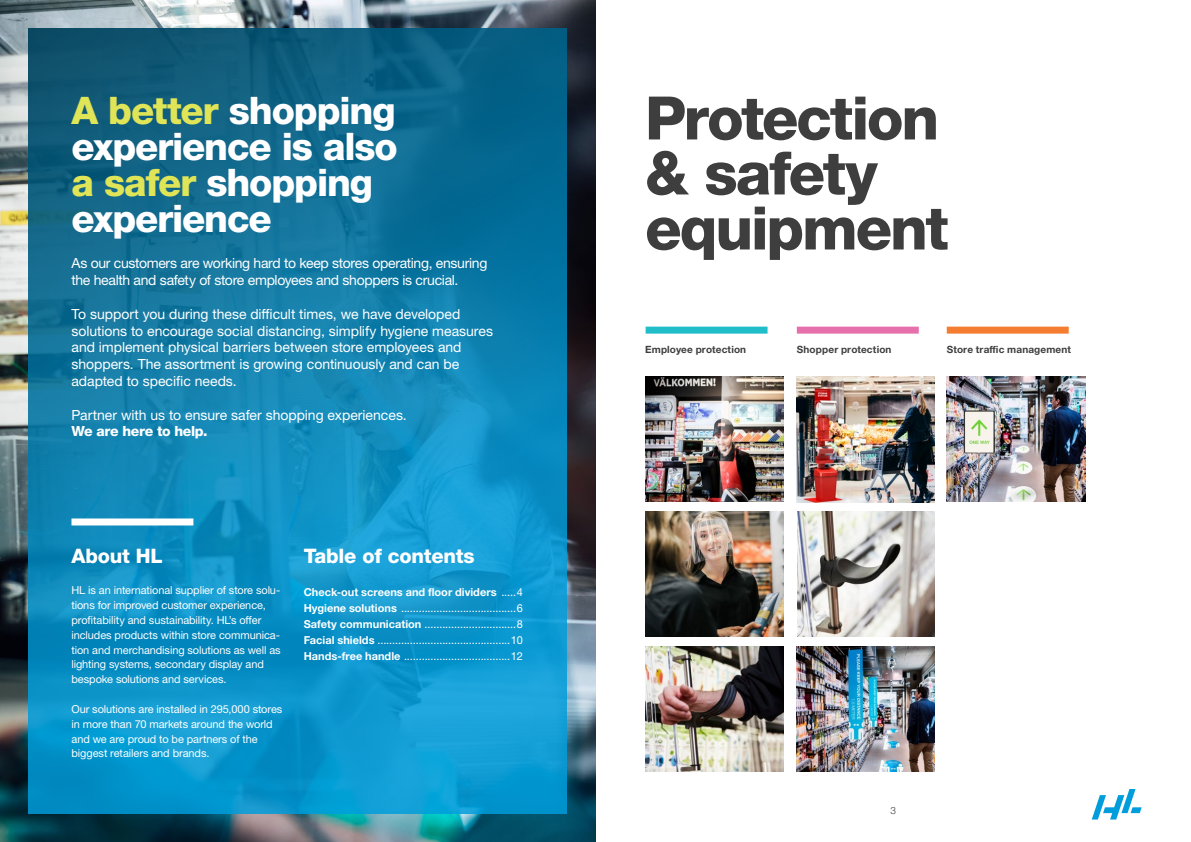
<style>
.page{position:relative;width:1191px;height:842px;background:#fff}
.page>*{position:absolute;margin:0;border:0;box-sizing:border-box;transform-origin:0 0}
.BEA_Concept_Body_tex{font:800 60px/55px "Helvetica Neue LTW1 G";letter-spacing:-.035em;color:#3e3e3f}
.BEA_Concept_Body_tex-2{font:800 38px/36px "Helvetica Neue LTW1 G";letter-spacing:-.03em;color:#fff}
.Concept_small_Headli{font:800 20px "Helvetica Neue LTW1 G";letter-spacing:-.01em;color:#fff}
.intro{font:14px/16.8px "Helvetica Neue LTW1 G";letter-spacing:-.005em;color:#fff}
.intro-2{font:14px/17px "Helvetica Neue LTW1 G";letter-spacing:-.025em;color:#fff}
.intro-3{font:800 14px "Helvetica Neue LTW1 G";letter-spacing:-.025em;color:#fff}
.bröd_indrag{font:11px/14.8px "Helvetica Neue LTW1 G";letter-spacing:-.01em;color:#fff}
.LEVEL_5_INDEX_TOC{font:11px "Helvetica Neue LTW1 G";color:#fff}
.LEVEL_5_INDEX_TOC-2{font:700 11px "Helvetica Neue LTW1 G";color:#fff}
.Concept_small_Headli-2{font:700 10px "Helvetica Neue LTW1 G";letter-spacing:.015em;color:#3e3e3f}
.t1{font:300 10px "Helvetica Neue LTW1 G";color:#3e3e3f}
.s1{color:#e0e457}
.s2{font-weight:400}
.s3{font-weight:700}
</style>
<div class="page">
<svg style="left:1092px;top:789px;width:49px;height:30px"></svg>
<img style="left:0;top:0;width:595px;height:842px">
<svg style="left:28px;top:28px;width:539px;height:786px;background:#0e81af"></svg>
<div style="left:71px;top:518px;width:122px;height:7px;background:#fff"></div>
<div style="left:645px;top:327px;width:122px;height:7px;background:#21bdc9"></div>
<div style="left:797px;top:327px;width:121px;height:7px;background:#e670ab"></div>
<div style="left:946px;top:327px;width:122px;height:7px;background:#f47d31"></div>
<img style="left:645px;top:376px;width:138px;height:125px">
<img style="left:645px;top:512px;width:138px;height:124px">
<img style="left:797px;top:647px;width:137px;height:125px">
<img style="left:946px;top:376px;width:139px;height:126px">
<img style="left:797px;top:376px;width:137px;height:126px">
<img style="left:645px;top:647px;width:138px;height:125px">
<img style="left:797px;top:511px;width:137px;height:125px">
<p class="BEA_Concept_Body_tex-2" style="left:71px;top:92px;width:328px"><span class="s1">A better</span> shopping experience is also <span class="s1">a safer</span> shopping experience</p>
<p class="intro-2" style="left:71px;top:254px;width:417px">As our customers are working hard to keep stores operating, ensuring the health and safety of store employees and shoppers is crucial.</p>
<p class="intro" style="left:71px;top:305px;width:423px">To support you during these difficult times, we have developed solutions to encourage social distancing, simplify hygiene measures and implement physical barriers between store employees and shoppers. The assortment is growing continuously and can be adapted to specific needs.</p>
<p class="intro" style="left:71px;top:406px;width:337px">Partner with us to ensure safer shopping experiences.</p>
<p class="intro-3" style="left:71px;top:423px;width:138px">We are here to help.</p>
<p class="Concept_small_Headli" style="left:71px;top:544px;width:93px">About HL</p>
<p class="bröd_indrag" style="left:71px;top:583px;width:211px">HL is an international supplier of store solu&shy;tions for improved customer experience, profitability and sustainability. HL’s offer includes products within store communica&shy;tion and merchandising solutions as well as lighting systems, secondary display and bespoke solutions and services.</p>
<p class="bröd_indrag" style="left:71px;top:701px;width:212px">Our solutions are installed in 295,000 stores in more than 70 markets around the world and we are proud to be partners of the biggest retailers and brands.</p>
<p class="Concept_small_Headli" style="left:304px;top:544px;width:172px">Table of contents</p>
<p class="LEVEL_5_INDEX_TOC-2" style="left:304px;top:585px;width:220px">Check-out screens and floor dividers <span class="s2">.....4</span></p>
<p class="LEVEL_5_INDEX_TOC" style="left:304px;top:601px;width:221px"><span class="s3">Hygiene solutions</span> .......................................6</p>
<p class="LEVEL_5_INDEX_TOC" style="left:304px;top:617px;width:221px"><span class="s3">Safety communication</span> ...............................8</p>
<p class="LEVEL_5_INDEX_TOC" style="left:304px;top:633px;width:220px"><span class="s3">Facial shields</span> .............................................10</p>
<p class="LEVEL_5_INDEX_TOC" style="left:304px;top:649px;width:220px"><span class="s3">Hands-free handle</span> ....................................12</p>
<p class="BEA_Concept_Body_tex" style="left:645px;top:91px;width:305px">Protection &amp; safety equipment</p>
<p class="Concept_small_Headli-2" style="left:645px;top:344px;width:103px">Employee protection</p>
<p class="Concept_small_Headli-2" style="left:797px;top:344px;width:96px">Shopper protection</p>
<p class="Concept_small_Headli-2" style="left:946px;top:344px;width:126px">Store traffic management</p>
<p class="t1" style="left:890px;top:804px;width:7px">3</p>
</div>
